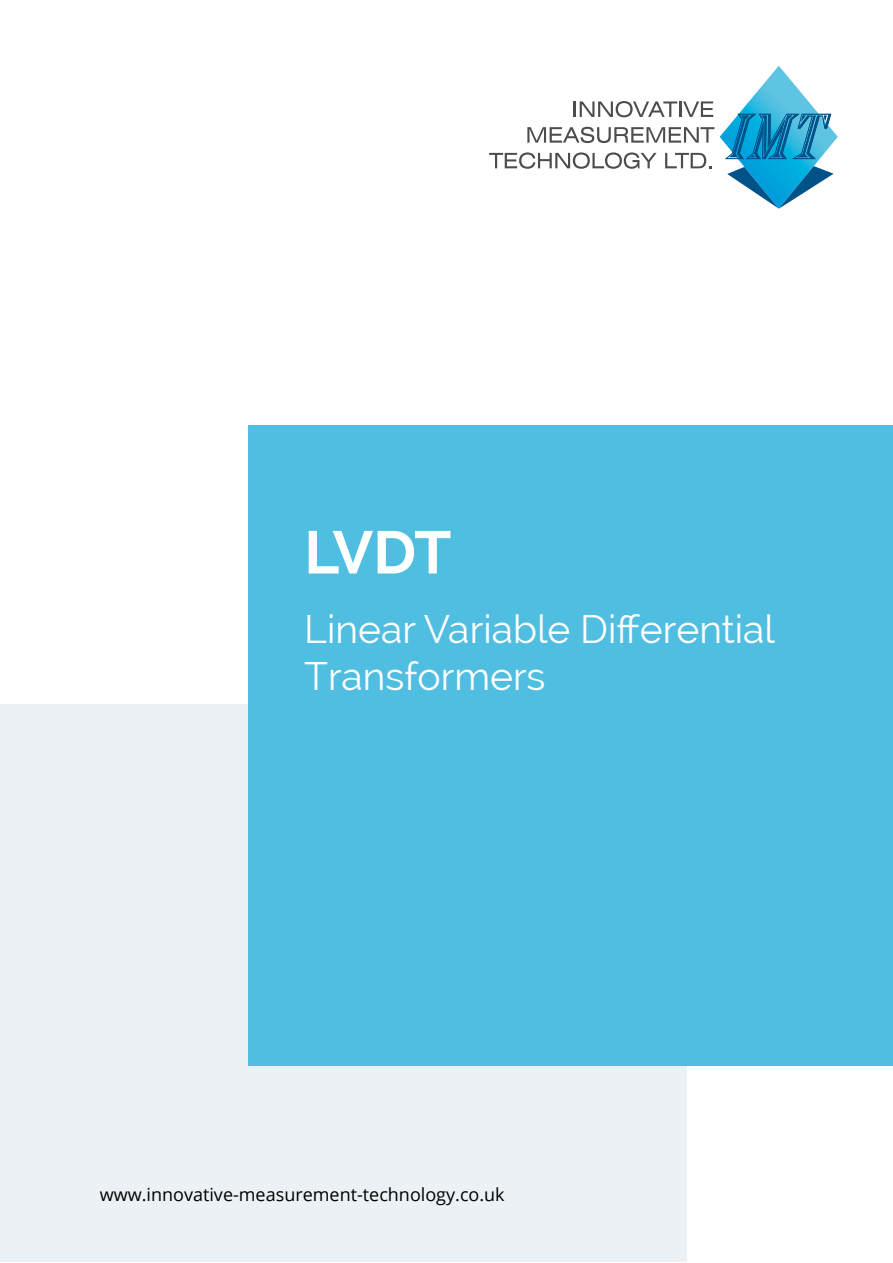
<style>
.page{position:relative;width:893px;height:1263px;background:#fff}
.page>*{position:absolute;margin:0;border:0;box-sizing:border-box;transform-origin:0 0}
.t1{font:700 60px "Raleway";color:#fff}
.t2{font:39px/46.8px "Raleway";color:#fff}
.t3{font:18px "Open Sans";color:#000}
</style>
<div class="page">
<div style="left:0;top:704px;width:687px;height:557px;background:#ebf1f5"></div>
<div style="left:249px;top:425px;width:644px;height:640px;background:#50bee0"></div>
<svg style="left:574px;top:101px;width:139px;height:16px"></svg>
<svg style="left:527px;top:127px;width:187px;height:16px"></svg>
<svg style="left:489px;top:152px;width:168px;height:17px"></svg>
<svg style="left:665px;top:153px;width:47px;height:15px"></svg>
<svg style="left:720px;top:66px;width:118px;height:143px"></svg>
<h1 class="t1" style="left:304px;top:518px;width:149px">LVDT</h1>
<h2 class="t2" style="left:304px;top:606px;width:472px">Linear Variable Differential<br>Transformers</h2>
<p class="t3" style="left:100px;top:1182px;width:407px">www.innovative-measurement-technology.co.uk</p>
</div>
